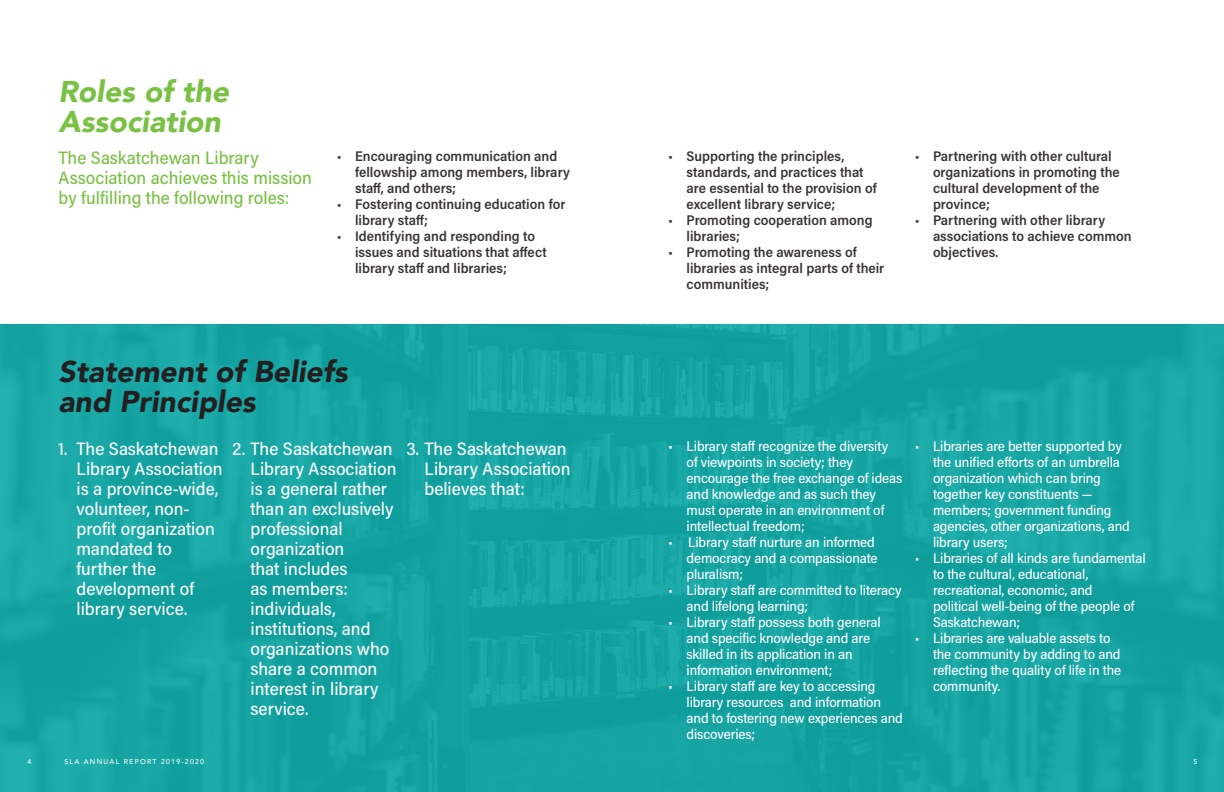
<style>
.page{position:relative;width:1224px;height:792px;background:#fff}
.page>*{position:absolute;margin:0;border:0;box-sizing:border-box;transform-origin:0 0}
.Body{font:italic 900 30px/30px "Avenir";color:#231f20}
.Body-2{font:italic 900 30px/30px "Avenir";color:#79c142}
.t1{font:500 18px/20px "Acumin Pro Semi Cond";color:#fff}
.Body-3{font:500 18px/20px "Acumin Pro Semi Cond";color:#79c142}
.t2{font:500 14px/16px "Acumin Pro Semi Cond";letter-spacing:-.01em;color:#fff}
.t3{font:600 14px/16px "Acumin Pro Semi Cond";color:#383336}
.t4{font:500 7px "Avenir";letter-spacing:.175em;color:#fff}
</style>
<div class="page">
<div style="left:0;top:324px;width:1224px;height:468px;background:#14a3a2"></div>
<p class="Body-2" style="left:58px;top:76px;width:172px">Roles of the<br>Association</p>
<p class="Body-3" style="left:58px;top:147px;width:255px">The Saskatchewan Library<br>Association achieves this mission by fulfilling the following roles:</p>
<p class="t3" style="left:355px;top:148px;width:216px;text-indent:-18px">• Encouraging communication and fellowship among members, library staff, and others;</p>
<p class="t3" style="left:355px;top:196px;width:212px;text-indent:-18px">• Fostering continuing education for library staff;</p>
<p class="t3" style="left:355px;top:228px;width:193px;text-indent:-18px">• Identifying and responding to issues and situations that affect library staff and libraries;</p>
<p class="Body" style="left:58px;top:356px;width:291px">Statement of Beliefs and Principles</p>
<p class="t1" style="left:76px;top:438px;width:148px;text-indent:-18px">1. The Saskatchewan<br>Library Association is a province-wide, volunteer, non&shy;profit organization mandated to further the development of library service.</p>
<p class="t1" style="left:250px;top:438px;width:148px;text-indent:-18px">2. The Saskatchewan<br>Library Association is a general rather than an exclusively professional organization<br>that includes<br>as members: individuals, institutions, and organizations who share a common interest in library service.</p>
<p class="t1" style="left:424px;top:438px;width:148px;text-indent:-18px">3. The Saskatchewan<br>Library Association believes that:</p>
<p class="t3" style="left:687px;top:148px;width:192px;text-indent:-18px">• Supporting the principles, standards, and practices that are essential to the provision of excellent library service;</p>
<p class="t3" style="left:687px;top:212px;width:188px;text-indent:-18px">• Promoting cooperation among libraries;</p>
<p class="t3" style="left:687px;top:244px;width:199px;text-indent:-18px">• Promoting the awareness of libraries as integral parts of their communities;</p>
<p class="t3" style="left:933px;top:148px;width:188px;text-indent:-18px">• Partnering with other cultural organizations in promoting the cultural development of the province;</p>
<p class="t3" style="left:933px;top:212px;width:200px;text-indent:-18px">• Partnering with other library associations to achieve common objectives.</p>
<p class="t2" style="left:687px;top:438px;width:217px;text-indent:-18px">• Library staff recognize the diversity of viewpoints in society; they encourage the free exchange of ideas and knowledge and as such they must operate in an environment of intellectual freedom;</p>
<p class="t2" style="left:687px;top:534px;width:193px;text-indent:-18px">• Library staff nurture an informed democracy and a compassionate pluralism;</p>
<p class="t2" style="left:687px;top:582px;width:217px;text-indent:-18px">• Library staff are committed to literacy and lifelong learning;</p>
<p class="t2" style="left:687px;top:614px;width:196px;text-indent:-18px">• Library staff possess both general and specific knowledge and are skilled in its application in an information environment;</p>
<p class="t2" style="left:687px;top:678px;width:218px;text-indent:-18px">• Library staff are key to accessing library resources and information and to fostering new experiences and discoveries;</p>
<p class="t2" style="left:933px;top:438px;width:198px;text-indent:-18px">• Libraries are better supported by the unified efforts of an umbrella organization which can bring together key constituents — members; government funding agencies, other organizations, and library users;</p>
<p class="t2" style="left:933px;top:550px;width:214px;text-indent:-18px">• Libraries of all kinds are fundamental to the cultural, educational, recreational, economic, and<br>political well-being of the people of<br>Saskatchewan;</p>
<p class="t2" style="left:933px;top:630px;width:190px;text-indent:-18px">• Libraries are valuable assets to the community by adding to and reflecting the quality of life in the community.</p>
<p class="t4" style="left:28px;top:756px;width:5px">4</p>
<p class="t4" style="left:64px;top:756px;width:141px">SLA ANNUAL REPORT 2019-2020</p>
<p class="t4" style="left:1193px;top:756px;width:5px">5</p>
</div>
